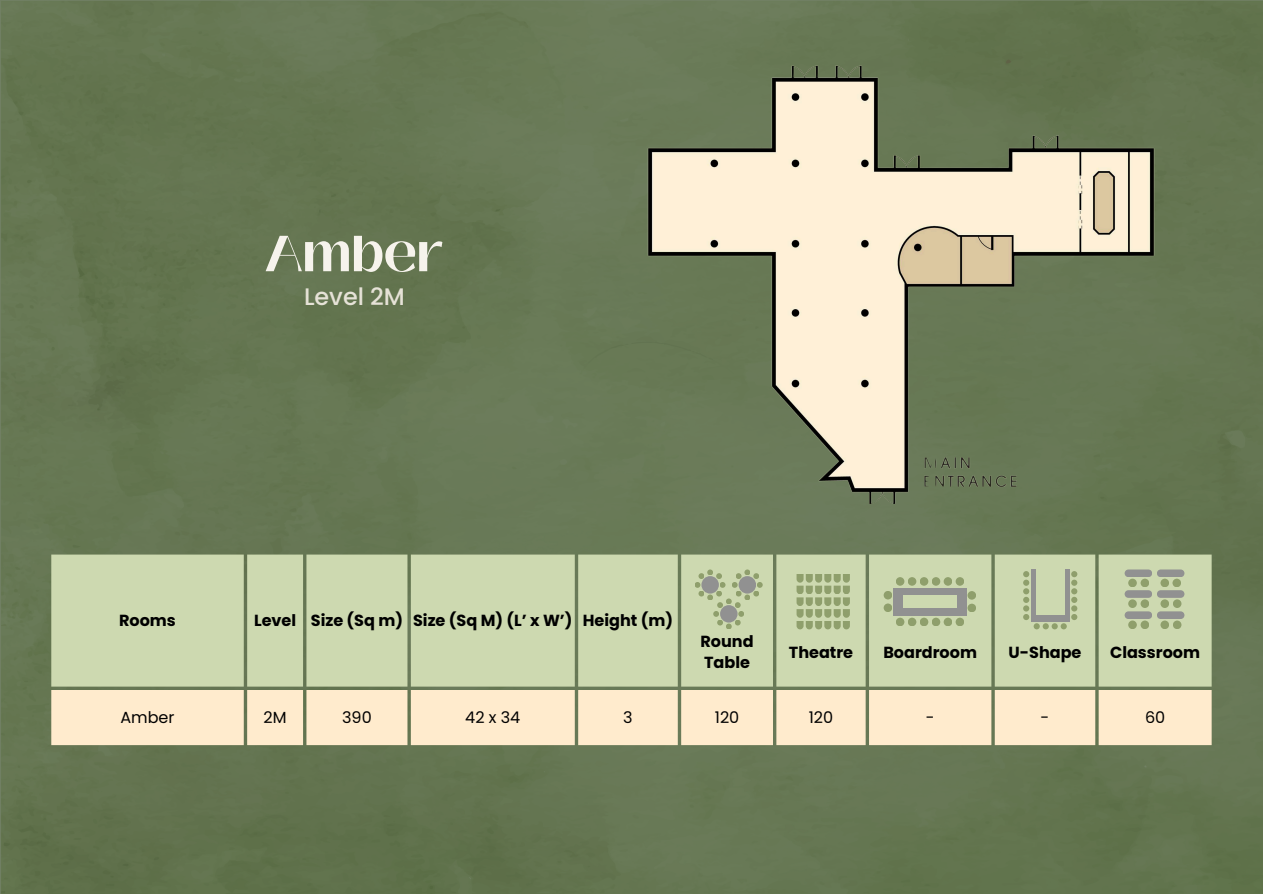
<style>
.page{position:relative;width:1263px;height:894px;background:#fff}
.page>*{position:absolute;margin:0;border:0;box-sizing:border-box;transform-origin:0 0}
.t1{font:700 50.4px "Black Mango";color:#f6f3ec}
.t2{font:500 23.85px "Poppins";color:#e6e2d7}
.t3{font:700 16.05px/21.3px "Poppins";color:#000}
.t4{font:16.05px "Poppins";color:#000}
</style>
<div class="page">
<div style="left:0;top:0;width:1263px;height:893px;background:#657652"></div>
<div style="left:51px;top:554px;width:1161px;height:132px;background:#cdd9b0"></div>
<div style="left:51px;top:689px;width:1161px;height:56px;background:#ffebcd"></div>
<svg style="left:796px;top:574px;width:54px;height:55px"></svg>
<svg style="left:695px;top:569px;width:68px;height:60px"></svg>
<div style="left:893px;top:587px;width:73px;height:28px;background:#919191"></div>
<div style="left:956px;top:577px;width:8px;height:8px;background:#8f9f6c;border-radius:50%"></div>
<div style="left:956px;top:617px;width:8px;height:9px;background:#8f9f6c;border-radius:50%"></div>
<div style="left:944px;top:577px;width:8px;height:8px;background:#8f9f6c;border-radius:50%"></div>
<div style="left:932px;top:577px;width:8px;height:8px;background:#8f9f6c;border-radius:50%"></div>
<div style="left:920px;top:577px;width:8px;height:8px;background:#8f9f6c;border-radius:50%"></div>
<div style="left:908px;top:577px;width:8px;height:8px;background:#8f9f6c;border-radius:50%"></div>
<div style="left:896px;top:577px;width:8px;height:8px;background:#8f9f6c;border-radius:50%"></div>
<div style="left:944px;top:617px;width:8px;height:9px;background:#8f9f6c;border-radius:50%"></div>
<div style="left:932px;top:617px;width:8px;height:9px;background:#8f9f6c;border-radius:50%"></div>
<div style="left:920px;top:617px;width:8px;height:9px;background:#8f9f6c;border-radius:50%"></div>
<div style="left:908px;top:617px;width:8px;height:9px;background:#8f9f6c;border-radius:50%"></div>
<div style="left:896px;top:617px;width:8px;height:9px;background:#8f9f6c;border-radius:50%"></div>
<div style="left:884px;top:590px;width:8px;height:9px;background:#8f9f6c;border-radius:50%"></div>
<div style="left:884px;top:603px;width:8px;height:9px;background:#8f9f6c;border-radius:50%"></div>
<div style="left:967px;top:591px;width:9px;height:8px;background:#8f9f6c;border-radius:50%"></div>
<div style="left:967px;top:603px;width:9px;height:9px;background:#8f9f6c;border-radius:50%"></div>
<div style="left:903px;top:595px;width:53px;height:12px;background:#cdd9b0"></div>
<div style="left:1031px;top:569px;width:38px;height:52px;background:#919191"></div>
<svg style="left:1023px;top:571px;width:6px;height:40px"></svg>
<div style="left:1023px;top:613px;width:6px;height:7px;background:#8f9f6c;border-radius:50%"></div>
<svg style="left:1071px;top:571px;width:6px;height:40px"></svg>
<div style="left:1071px;top:613px;width:6px;height:7px;background:#8f9f6c;border-radius:50%"></div>
<div style="left:1036px;top:569px;width:28px;height:45px;background:#cdd9b0"></div>
<svg style="left:1034px;top:623px;width:33px;height:6px"></svg>
<div style="left:1128px;top:578px;width:9px;height:9px;background:#8f9f6c;border-radius:50%"></div>
<div style="left:1140px;top:578px;width:9px;height:9px;background:#8f9f6c;border-radius:50%"></div>
<svg style="left:1125px;top:569px;width:59px;height:8px"></svg>
<div style="left:1160px;top:578px;width:9px;height:9px;background:#8f9f6c;border-radius:50%"></div>
<div style="left:1128px;top:599px;width:9px;height:8px;background:#8f9f6c;border-radius:50%"></div>
<div style="left:1140px;top:599px;width:9px;height:8px;background:#8f9f6c;border-radius:50%"></div>
<svg style="left:1125px;top:590px;width:59px;height:7px"></svg>
<div style="left:1160px;top:599px;width:9px;height:8px;background:#8f9f6c;border-radius:50%"></div>
<div style="left:1173px;top:599px;width:8px;height:8px;background:#8f9f6c;border-radius:50%"></div>
<div style="left:1128px;top:620px;width:9px;height:9px;background:#8f9f6c;border-radius:50%"></div>
<div style="left:1140px;top:620px;width:9px;height:9px;background:#8f9f6c;border-radius:50%"></div>
<svg style="left:1125px;top:611px;width:59px;height:8px"></svg>
<div style="left:1160px;top:620px;width:9px;height:9px;background:#8f9f6c;border-radius:50%"></div>
<div style="left:1173px;top:620px;width:8px;height:9px;background:#8f9f6c;border-radius:50%"></div>
<div style="left:1172px;top:578px;width:9px;height:9px;background:#8f9f6c;border-radius:50%"></div>
<img style="left:647px;top:64px;width:508px;height:439px">
<p class="t1" style="left:265px;top:216px;width:181px">Amber</p>
<p class="t2" style="left:304px;top:280px;width:103px">Level 2M</p>
<p class="t3" style="left:119px;top:609px;width:58px">Rooms</p>
<h1 class="t3" style="left:254px;top:609px;width:44px">Level</h1>
<p class="t3" style="left:311px;top:609px;width:94px">Size (Sq m)</p>
<p class="t3" style="left:413px;top:609px;width:161px">Size (Sq M) (L’ x W’)</p>
<p class="t3" style="left:583px;top:609px;width:92px">Height (m)</p>
<p class="t3" style="left:700px;top:630px;width:55px">Round<br>Table</p>
<p class="t3" style="left:789px;top:641px;width:66px">Theatre</p>
<p class="t3" style="left:883px;top:641px;width:95px">Boardroom</p>
<p class="t3" style="left:1008px;top:641px;width:74px">U-Shape</p>
<p class="t3" style="left:1110px;top:641px;width:91px">Classroom</p>
<p class="t4" style="left:120px;top:705px;width:56px">Amber</p>
<p class="t4" style="left:264px;top:705px;width:25px">2M</p>
<p class="t4" style="left:342px;top:705px;width:31px">390</p>
<p class="t4" style="left:465px;top:705px;width:57px">42 x 34</p>
<p class="t4" style="left:623px;top:705px;width:11px">3</p>
<p class="t4" style="left:715px;top:705px;width:26px">120</p>
<p class="t4" style="left:809px;top:705px;width:26px">120</p>
<p class="t4" style="left:926px;top:705px;width:10px">-</p>
<p class="t4" style="left:1041px;top:705px;width:10px">-</p>
<p class="t4" style="left:1145px;top:705px;width:22px">60</p>
</div>
